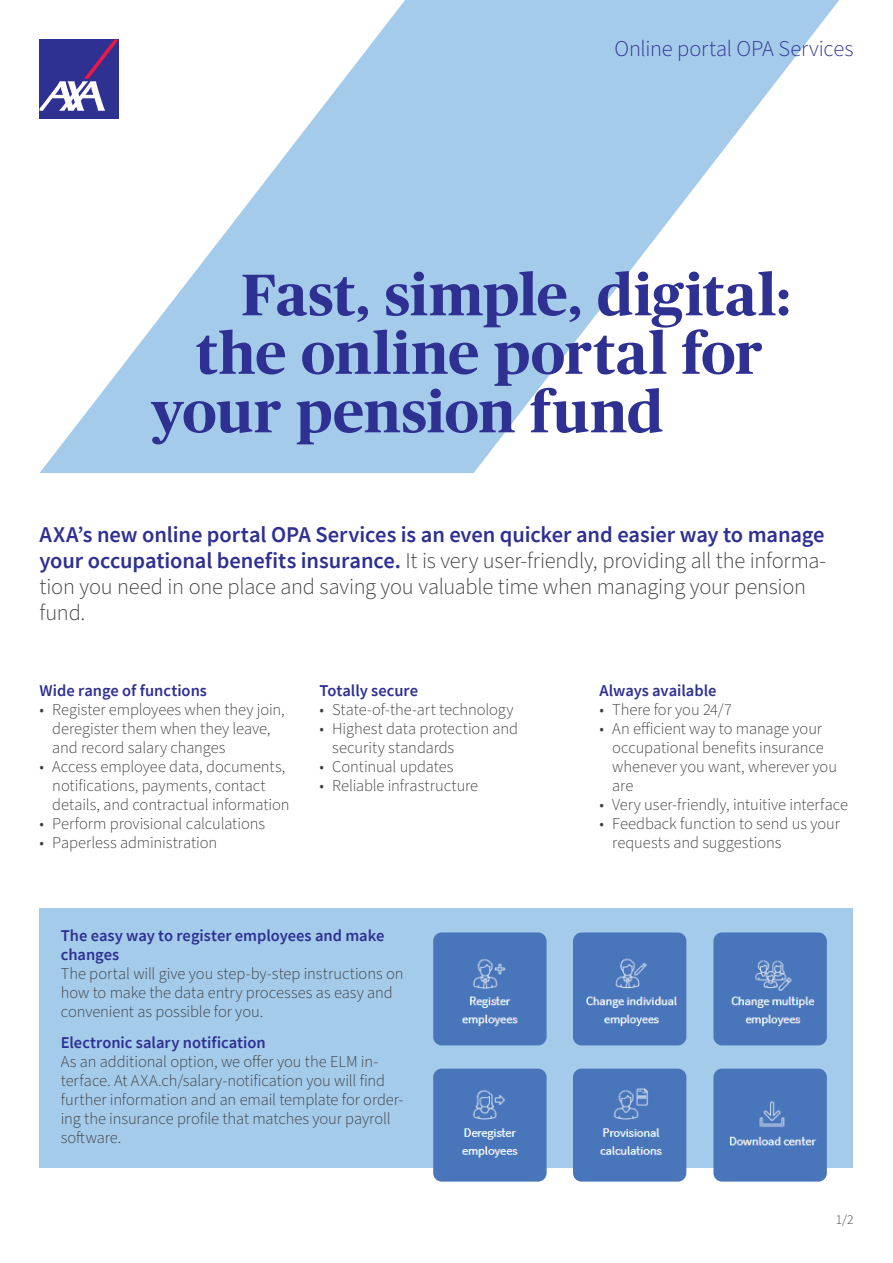
<style>
.page{position:relative;width:893px;height:1263px;background:#fff}
.page>*{position:absolute;margin:0;border:0;box-sizing:border-box;transform-origin:0 0}
.Headline{font:700 58.5px/58.5px "Publico Headline";letter-spacing:.005em;color:#2e3092}
.Lead{font:300 22.5px/25.8px "Source Sans Pro";letter-spacing:-.01em;color:#3e3e3f}
.Lead-2{font:300 22.5px "Source Sans Pro";letter-spacing:-.01em;color:#2e3092}
.Lauftext_grau{font:300 16.5px/18.9px "Source Sans Pro";letter-spacing:-.005em;color:#3e3e3f}
.Titel_blau{font:600 16.5px/19px "Source Sans Pro";color:#2e3092}
.t1{font:300 13.5px "Source Sans Pro";color:#3e3e3f}
.s1{font-weight:600;color:#2e3092}
</style>
<div class="page">
<svg style="left:39px;top:0;width:800px;height:473px;fill:#a5cbeb"></svg>
<div style="left:40px;top:908px;width:813px;height:259px;background:#a5cbeb"></div>
<div style="left:40px;top:40px;width:79px;height:79px;background:#2e3092"></div>
<svg style="left:40px;top:40px;width:78px;height:71px"></svg>
<img style="left:433px;top:932px;width:114px;height:113px">
<img style="left:433px;top:1068px;width:114px;height:113px">
<img style="left:573px;top:932px;width:113px;height:113px">
<img style="left:573px;top:1068px;width:113px;height:113px">
<img style="left:713px;top:932px;width:114px;height:113px">
<img style="left:713px;top:1068px;width:114px;height:113px">
<p class="Lead-2" style="left:615px;top:34px;width:240px">Online portal OPA Services</p>
<p class="Headline" style="left:241px;top:262px;width:550px">Fast, simple, digital:</p>
<p class="Headline" style="left:151px;top:321px;width:613px;text-indent:45px">the online portal for your pension fund</p>
<p class="Lead" style="left:40px;top:523px;width:788px"><span class="s1">AXA’s new online portal OPA Services is an even quicker and easier way to manage your occupational benefits insurance.</span> It is very user-friendly, providing all the informa&shy;tion you need in one place and saving you valuable time when managing your pension fund.</p>
<p class="Titel_blau" style="left:40px;top:681px;width:169px">Wide range of functions</p>
<p class="Lauftext_grau" style="left:52px;top:700px;width:234px;text-indent:-13px">• Register employees when they join, deregister them when they leave, and record salary changes</p>
<p class="Lauftext_grau" style="left:52px;top:757px;width:239px;text-indent:-13px">• Access employee data, documents, notifications, payments, contact details, and contractual information</p>
<p class="Lauftext_grau" style="left:40px;top:814px;width:227px">• Perform provisional calculations</p>
<p class="Lauftext_grau" style="left:40px;top:833px;width:179px">• Paperless administration</p>
<p class="Titel_blau" style="left:320px;top:681px;width:100px">Totally secure</p>
<p class="Lauftext_grau" style="left:320px;top:700px;width:196px">• State-of-the-art technology</p>
<p class="Lauftext_grau" style="left:332px;top:719px;width:187px;text-indent:-13px">• Highest data protection and security standards</p>
<p class="Lauftext_grau" style="left:320px;top:757px;width:135px">• Continual updates</p>
<p class="Lauftext_grau" style="left:320px;top:776px;width:160px">• Reliable infrastructure</p>
<p class="Titel_blau" style="left:61px;top:926px;width:325px">The easy way to register employees and make changes</p>
<p class="Lauftext_grau" style="left:61px;top:965px;width:344px">The portal will give you step-by-step instructions on how to make the data entry processes as easy and convenient as possible for you.</p>
<p class="Lauftext_grau" style="left:61px;top:1034px;width:344px"><span class="s1">Electronic salary notification<br></span>As an additional option, we offer you the ELM in&shy;terface. At AXA.ch/salary-notification you will find further information and an email template for order&shy;ing the insurance profile that matches your payroll software.</p>
<p class="Titel_blau" style="left:600px;top:681px;width:118px">Always available</p>
<p class="Lauftext_grau" style="left:600px;top:700px;width:134px">• There for you 24/7</p>
<p class="Lauftext_grau" style="left:612px;top:719px;width:226px;text-indent:-13px">• An efficient way to manage your occupational benefits insurance whenever you want, wherever you are</p>
<p class="Lauftext_grau" style="left:600px;top:795px;width:250px">• Very user-friendly, intuitive interface</p>
<p class="Lauftext_grau" style="left:612px;top:814px;width:229px;text-indent:-13px">• Feedback function to send us your requests and suggestions</p>
<p class="t1" style="left:836px;top:1210px;width:19px">1/2</p>
</div>
